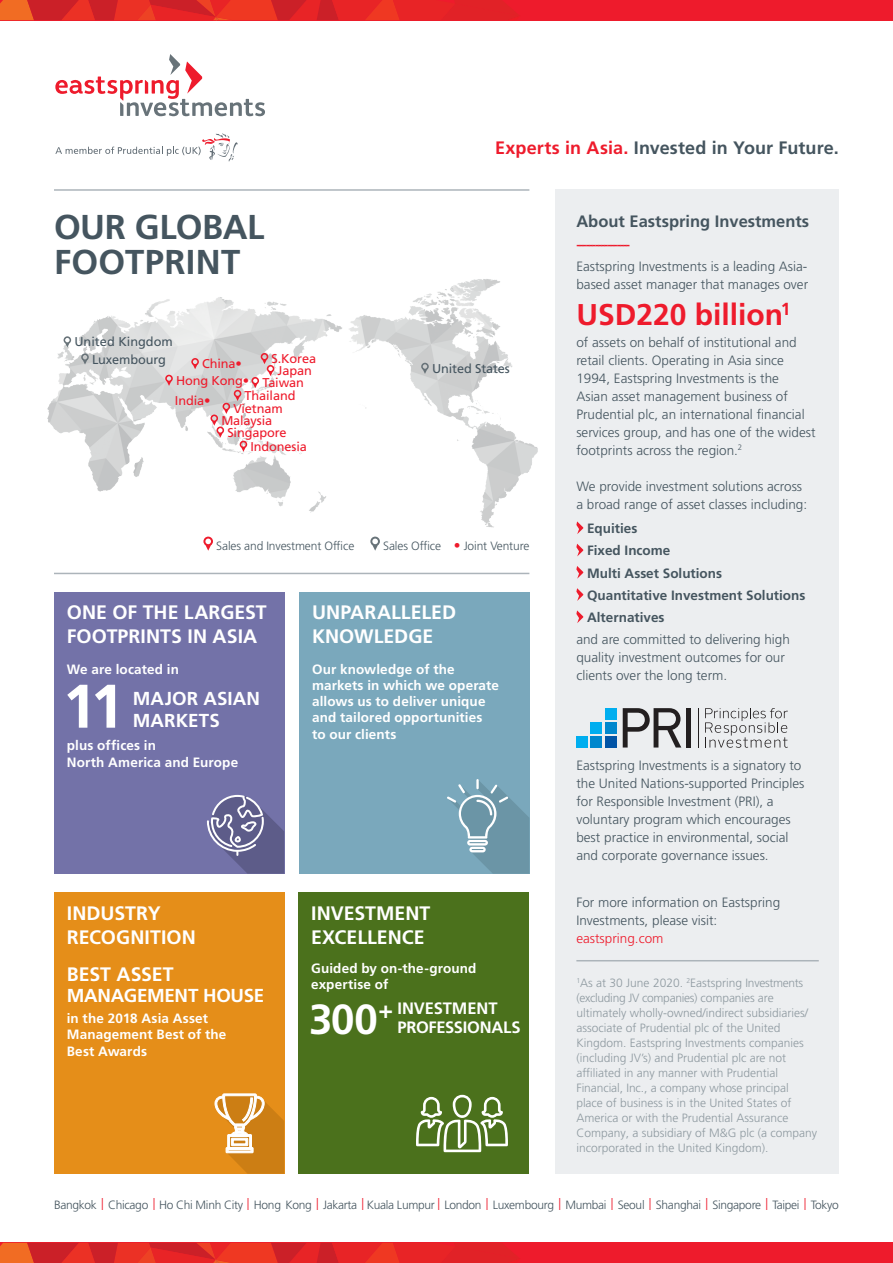
<style>
.page{position:relative;width:893px;height:1263px;background:#fff}
.page>*{position:absolute;margin:0;border:0;box-sizing:border-box;transform-origin:0 0}
.t1{font:700 61.5px "Frutiger LT Std";color:#fff}
.t2{font:700 34.5px/36px "Frutiger LT Std";letter-spacing:-.005em;color:#45555f}
.t3{font:700 30px "Frutiger LT Std";color:#ee1b2c}
.t4{font:700 19.5px/23.4px "Frutiger LT Std";color:#fff}
.t5{font:700 18.75px/22.5px "Frutiger LT Std";color:#fff}
.t6{font:700 18px "Frutiger LT Std";letter-spacing:.005em;color:#45555f}
.t7{font:700 16.5px/19.5px "Frutiger LT Std";letter-spacing:-.01em;color:#fff}
.t8{font:700 16.5px "Frutiger LT Std";color:#45555f}
.t9{font:300 13.5px/18px "Frutiger LT Pro";color:#45555f}
.t10{font:700 13.5px/16.2px "Frutiger LT Std";letter-spacing:.01em;color:#fff}
.t11{font:700 13.5px/22.2px "Frutiger LT Std";color:#45555f}
.t12{font:300 13.5px "Frutiger LT Pro";color:#ee1b2c}
.t13{font:12.75px/16.6px "Frutiger LT Pro";letter-spacing:-.01em;color:#ee1b2c}
.t14{font:12.75px/17.1px "Frutiger LT Pro";letter-spacing:-.01em;color:#45555f}
.t15{font:700 12.75px "Frutiger LT Std";color:#ee1b2c}
.t16{font:300 12px/15px "Frutiger LT Pro";color:#8e99a0}
.t17{font:300 12px "Frutiger LT Pro";letter-spacing:-.025em;color:#45555f}
.s1{color:#ee1b2c}
.s2{font-weight:400;font-size:13.5px;color:#ee1b2c}
.s3{font-size:42px}
.s4{font-size:24.45px}
</style>
<div class="page">
<div style="left:556px;top:189px;width:283px;height:985px;background:#eceef0"></div>
<svg style="left:576px;top:521px;width:7px;height:13px"></svg>
<svg style="left:576px;top:544px;width:7px;height:12px"></svg>
<svg style="left:576px;top:566px;width:7px;height:13px"></svg>
<svg style="left:576px;top:588px;width:7px;height:13px"></svg>
<svg style="left:576px;top:610px;width:7px;height:13px"></svg>
<div style="left:605px;top:708px;width:11px;height:11px;background:#00aeef"></div>
<div style="left:605px;top:722px;width:11px;height:11px;background:#0087cd"></div>
<div style="left:605px;top:736px;width:11px;height:11px;background:#0154a6"></div>
<div style="left:591px;top:722px;width:11px;height:11px;background:#00aeef"></div>
<div style="left:591px;top:736px;width:11px;height:11px;background:#0087cd"></div>
<div style="left:577px;top:736px;width:11px;height:11px;background:#00aeef"></div>
<svg style="left:623px;top:708px;width:58px;height:39px"></svg>
<div style="left:686px;top:708px;width:5px;height:39px;background:#231f20"></div>
<hr style="left:698px;top:708px;width:1px;height:39px;background:#231f20">
<svg style="left:705px;top:708px;width:83px;height:40px"></svg>
<div style="left:299px;top:592px;width:230px;height:282px;background:#7aa8bc"></div>
<div style="left:54px;top:892px;width:230px;height:282px;background:#e58e19"></div>
<svg style="left:215px;top:1093px;width:69px;height:81px"></svg>
<img style="left:47px;top:279px;width:491px;height:249px">
<div style="left:54px;top:592px;width:230px;height:282px;background:#7372a8"></div>
<svg style="left:55px;top:54px;width:210px;height:62px"></svg>
<svg style="left:55px;top:133px;width:183px;height:29px"></svg>
<div style="left:0;top:0;width:893px;height:20px;background:#ee1b2c"></div>
<svg style="left:0;top:0;width:519px;height:20px"></svg>
<div style="left:0;top:1243px;width:893px;height:20px;background:#ee1b2c"></div>
<svg style="left:0;top:1243px;width:519px;height:20px"></svg>
<hr style="left:54px;top:189px;width:475px;height:2px;background:#acb4ba">
<hr style="left:54px;top:573px;width:475px;height:1px;background:#acb4ba">
<hr style="left:576px;top:960px;width:243px;height:1px;background:#acb4ba">
<svg style="left:203px;top:537px;width:10px;height:14px"></svg>
<svg style="left:370px;top:537px;width:10px;height:14px"></svg>
<svg style="left:207px;top:795px;width:77px;height:79px"></svg>
<svg style="left:447px;top:779px;width:82px;height:95px"></svg>
<svg style="left:64px;top:336px;width:7px;height:11px"></svg>
<svg style="left:81px;top:353px;width:8px;height:12px"></svg>
<svg style="left:191px;top:358px;width:8px;height:11px"></svg>
<svg style="left:165px;top:375px;width:8px;height:11px"></svg>
<svg style="left:210px;top:353px;width:64px;height:99px"></svg>
<svg style="left:421px;top:363px;width:8px;height:11px"></svg>
<div style="left:298px;top:892px;width:230px;height:282px;background:#4b711c"></div>
<svg style="left:416px;top:1095px;width:92px;height:57px"></svg>
<h2 class="t2" style="left:54px;top:209px;width:212px">OUR GLOBAL<br>FOOTPRINT</h2>
<h3 class="t6" style="left:495px;top:137px;width:345px"><span class="s1">Experts in Asia.</span> Invested in Your Future.</h3>
<p class="t8" style="left:576px;top:212px;width:234px">About Eastspring Investments</p>
<p class="t15" style="left:576px;top:237px;width:55px">-----------------</p>
<p class="t9" style="left:576px;top:257px;width:233px">Eastspring Investments is a leading Asia&shy;based asset manager that manages over</p>
<h3 class="t3" style="left:576px;top:296px;width:216px">USD220 billion<sup>1</sup></h3>
<p class="t14" style="left:92px;top:333px;width:82px;text-indent:-18px">United Kingdom<br>Luxembourg</p>
<p class="t13" style="left:176px;top:355px;width:75px;text-indent:26px">China•<br>Hong Kong•</p>
<p class="t13" style="left:272px;top:350px;width:46px">S.Korea</p>
<p class="t13" style="left:278px;top:362px;width:36px">Japan</p>
<p class="t13" style="left:262px;top:374px;width:43px">Taiwan</p>
<p class="t13" style="left:233px;top:400px;width:51px">Vietnam</p>
<p class="t13" style="left:221px;top:383px;width:76px;line-height:24.8px;text-indent:23px">Thailand<br>Malaysia</p>
<p class="t13" style="left:250px;top:425px;width:58px;line-height:14.1px;text-indent:-23px">Singapore<br>Indonesia</p>
<p class="t13" style="left:175px;top:393px;width:37px">India•</p>
<p class="t14" style="left:432px;top:360px;width:79px">United States</p>
<p class="t17" style="left:216px;top:538px;width:140px">Sales and Investment Office</p>
<p class="t17" style="left:383px;top:538px;width:148px">Sales Office <span class="s2">•</span> Joint Venture</p>
<h3 class="t4" style="left:67px;top:601px;width:201px">ONE OF THE LARGEST<br>FOOTPRINTS IN ASIA</h3>
<h3 class="t4" style="left:312px;top:601px;width:146px">UNPARALLELED<br>KNOWLEDGE</h3>
<p class="t10" style="left:67px;top:661px;width:114px">We are located in</p>
<p class="t10" style="left:312px;top:661px;width:188px">Our knowledge of the markets in which we operate allows us to deliver unique and tailored opportunities to our clients</p>
<h1 class="t1" style="left:62px;top:670px;width:63px">11</h1>
<h3 class="t5" style="left:133px;top:687px;width:129px">MAJOR ASIAN<br>MARKETS</h3>
<p class="t10" style="left:67px;top:738px;width:173px">plus offices in<br>North America and Europe</p>
<h3 class="t4" style="left:67px;top:902px;width:131px">INDUSTRY<br>RECOGNITION</h3>
<h3 class="t4" style="left:67px;top:962px;width:108px">BEST ASSET</h3>
<h3 class="t5" style="left:67px;top:984px;width:199px">MANAGEMENT HOUSE</h3>
<p class="t10" style="left:67px;top:1010px;width:161px">in the 2018 Asia Asset<br>Management Best of the<br>Best Awards</p>
<h3 class="t4" style="left:311px;top:902px;width:121px">INVESTMENT<br>EXCELLENCE</h3>
<p class="t10" style="left:311px;top:960px;width:167px">Guided by on-the-ground expertise of</p>
<p class="t7" style="left:397px;top:998px;width:125px;text-indent:-88px"><span class="s3">300</span><span class="s4">+</span> INVESTMENT<br>PROFESSIONALS</p>
<p class="t9" style="left:576px;top:333px;width:241px">of assets on behalf of institutional and retail clients. Operating in Asia since 1994, Eastspring Investments is the<br>Asian asset management business of Prudential plc, an international financial services group, and has one of the widest footprints across the region.<sup>2</sup></p>
<p class="t9" style="left:576px;top:477px;width:232px">We provide investment solutions across a broad range of asset classes including:</p>
<p class="t11" style="left:587px;top:517px;width:220px">Equities<br>Fixed Income<br>Multi Asset Solutions<br>Quantitative Investment Solutions<br>Alternatives</p>
<p class="t9" style="left:576px;top:631px;width:215px">and are committed to delivering high quality investment outcomes for our clients over the long term.</p>
<p class="t9" style="left:576px;top:757px;width:230px">Eastspring Investments is a signatory to the United Nations-supported Principles for Responsible Investment (PRI), a voluntary program which encourages best practice in environmental, social and corporate governance issues.</p>
<p class="t9" style="left:576px;top:893px;width:205px">For more information on Eastspring<br>Investments, please visit:</p>
<p class="t12" style="left:576px;top:930px;width:89px">eastspring.com</p>
<p class="t16" style="left:576px;top:975px;width:242px"><sup>1</sup>As at 30 June 2020. <sup>2</sup>Eastspring Investments (excluding JV companies) companies are ultimately wholly-owned/indirect subsidiaries/ associate of Prudential plc of the United Kingdom. Eastspring Investments companies (including JV’s) and Prudential plc are not affiliated in any manner with Prudential Financial, Inc., a company whose principal place of business is in the United States of America or with the Prudential Assurance Company, a subsidiary of M&amp;G plc (a company incorporated in the United Kingdom).</p>
<p class="t17" style="left:54px;top:1198px;width:786px">Bangkok <span class="s1">|</span> Chicago <span class="s1">|</span> Ho Chi Minh City <span class="s1">|</span> Hong Kong <span class="s1">|</span> Jakarta <span class="s1">|</span> Kuala Lumpur <span class="s1">|</span> London <span class="s1">|</span> Luxembourg <span class="s1">|</span> Mumbai <span class="s1">|</span> Seoul <span class="s1">|</span> Shanghai <span class="s1">|</span> Singapore <span class="s1">|</span> Taipei <span class="s1">|</span> Tokyo</p>
</div>
